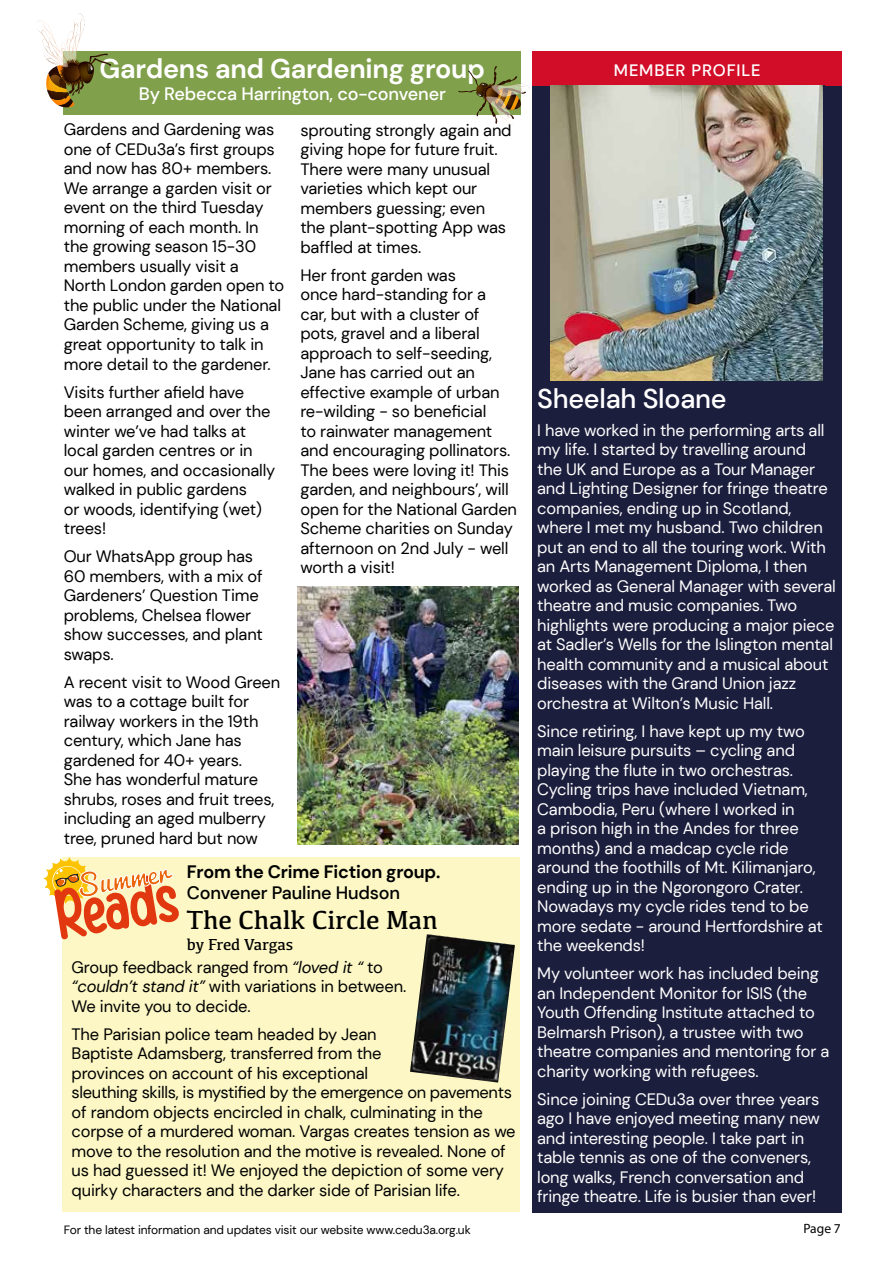
<style>
.page{position:relative;width:893px;height:1263px;background:#fff}
.page>*{position:absolute;margin:0;border:0;box-sizing:border-box;transform-origin:0 0}
.t1{font:700 27px "DM Sans";letter-spacing:-.01em;color:#fff}
.t2{font:27px "Kefa";letter-spacing:-.01em;color:#000}
.t3{font:500 27px "DM Sans";letter-spacing:-.01em;color:#fff}
.t4{font:500 18px "DM Sans";letter-spacing:-.01em;color:#fff}
.t5{font:700 18px "DM Sans";letter-spacing:-.01em;color:#000}
.t6{font:500 18px "DM Sans";letter-spacing:-.01em;color:#000}
.t7{font:16.5px/19.5px "DM Sans";letter-spacing:-.01em;color:#000}
.t8{font:16.5px/19.5px "DM Sans";letter-spacing:-.01em;color:#fff}
.t9{font:500 16.5px "DM Sans";letter-spacing:.05em;color:#fff}
.t10{font:16.5px "Kefa";letter-spacing:-.01em;color:#000}
.t11{font:13.5px "Myriad Pro";color:#000}
.t12{font:12px "DM Sans";letter-spacing:-.01em;color:#000}
.s1{font-style:italic}
</style>
<div class="page">
<div style="left:533px;top:81px;width:309px;height:1132px;background:#1c1e3d"></div>
<div style="left:533px;top:51px;width:309px;height:34px;background:#d20d28"></div>
<img style="left:551px;top:85px;width:272px;height:296px">
<div style="left:64px;top:51px;width:457px;height:64px;background:#80a04b"></div>
<img style="left:298px;top:587px;width:221px;height:257px">
<div style="left:62px;top:857px;width:458px;height:355px;background:#fcf7c5"></div>
<svg style="left:44px;top:857px;width:135px;height:82px"></svg>
<img style="left:410px;top:934px;width:105px;height:148px">
<svg style="left:458px;top:66px;width:71px;height:59px"></svg>
<svg style="left:37px;top:14px;width:74px;height:93px"></svg>
<h1 class="t1" style="left:100px;top:51px;width:387px">Gardens and Gardening group</h1>
<p class="t4" style="left:139px;top:83px;width:308px">By Rebecca Harrington, co-convener</p>
<p class="t7" style="left:64px;top:120px;width:222px">Gardens and Gardening was one of CEDu3a’s first groups and now has 80+ members.<br>We arrange a garden visit or event on the third Tuesday morning of each month. In the growing season 15-30 members usually visit a<br>North London garden open to the public under the National<br>Garden Scheme, giving us a great opportunity to talk in more detail to the gardener.</p>
<p class="t7" style="left:64px;top:382px;width:213px">Visits further afield have been arranged and over the winter we’ve had talks at local garden centres or in our homes, and occasionally walked in public gardens<br>or woods, identifying (wet) trees!</p>
<p class="t7" style="left:64px;top:546px;width:201px">Our WhatsApp group has<br>60 members, with a mix of<br>Gardeners’ Question Time problems, Chelsea flower show successes, and plant swaps.</p>
<p class="t7" style="left:64px;top:672px;width:218px">A recent visit to Wood Green was to a cottage built for railway workers in the 19th century, which Jane has gardened for 40+ years.<br>She has wonderful mature shrubs, roses and fruit trees, including an aged mulberry tree, pruned hard but now</p>
<p class="t7" style="left:300px;top:120px;width:213px">sprouting strongly again and giving hope for future fruit.<br>There were many unusual varieties which kept our members guessing; even the plant-spotting App was baffled at times.</p>
<p class="t7" style="left:300px;top:265px;width:218px">Her front garden was<br>once hard-standing for a<br>car, but with a cluster of pots, gravel and a liberal approach to self-seeding,<br>Jane has carried out an effective example of urban re-wilding - so beneficial<br>to rainwater management and encouraging pollinators.<br>The bees were loving it! This garden, and neighbours’, will open for the National Garden<br>Scheme charities on Sunday afternoon on 2nd July - well worth a visit!</p>
<p class="t5" style="left:187px;top:860px;width:255px">From the Crime Fiction group.</p>
<p class="t6" style="left:187px;top:881px;width:215px">Convener Pauline Hudson</p>
<h1 class="t2" style="left:187px;top:903px;width:253px">The Chalk Circle Man</h1>
<p class="t10" style="left:187px;top:934px;width:108px">by Fred Vargas</p>
<p class="t7" style="left:72px;top:957px;width:336px">Group feedback ranged from <span class="s1">“loved it “</span> to <span class="s1">“couldn’t stand it”</span> with variations in between.<br>We invite you to decide.</p>
<p class="t7" style="left:72px;top:1024px;width:446px">The Parisian police team headed by Jean<br>Baptiste Adamsberg, transferred from the<br>provinces on account of his exceptional<br>sleuthing skills, is mystified by the emergence on pavements of random objects encircled in chalk, culminating in the corpse of a murdered woman. Vargas creates tension as we move to the resolution and the motive is revealed. None of us had guessed it! We enjoyed the depiction of some very quirky characters and the darker side of Parisian life.</p>
<p class="t12" style="left:64px;top:1222px;width:408px">For the latest information and updates visit our website www.cedu3a.org.uk</p>
<p class="t9" style="left:614px;top:60px;width:148px">MEMBER PROFILE</p>
<h1 class="t3" style="left:537px;top:381px;width:191px">Sheelah Sloane</h1>
<p class="t8" style="left:537px;top:420px;width:300px">I have worked in the performing arts all my life. I started by travelling around<br>the UK and Europe as a Tour Manager and Lighting Designer for fringe theatre companies, ending up in Scotland, where I met my husband. Two children put an end to all the touring work. With an Arts Management Diploma, I then worked as General Manager with several theatre and music companies. Two highlights were producing a major piece at Sadler’s Wells for the Islington mental health community and a musical about diseases with the Grand Union jazz orchestra at Wilton’s Music Hall.</p>
<p class="t8" style="left:537px;top:721px;width:287px">Since retiring, I have kept up my two main leisure pursuits – cycling and playing the flute in two orchestras.<br>Cycling trips have included Vietnam, Cambodia, Peru (where I worked in<br>a prison high in the Andes for three months) and a madcap cycle ride around the foothills of Mt. Kilimanjaro, ending up in the Ngorongoro Crater.<br>Nowadays my cycle rides tend to be more sedate - around Hertfordshire at the weekends!</p>
<p class="t8" style="left:537px;top:964px;width:294px">My volunteer work has included being an Independent Monitor for ISIS (the Youth Offending Institute attached to Belmarsh Prison), a trustee with two theatre companies and mentoring for a charity working with refugees.</p>
<p class="t8" style="left:537px;top:1089px;width:284px">Since joining CEDu3a over three years ago I have enjoyed meeting many new and interesting people. I take part in table tennis as one of the conveners, long walks, French conversation and fringe theatre. Life is busier than ever!</p>
<p class="t11" style="left:803px;top:1220px;width:39px">Page 7</p>
</div>
